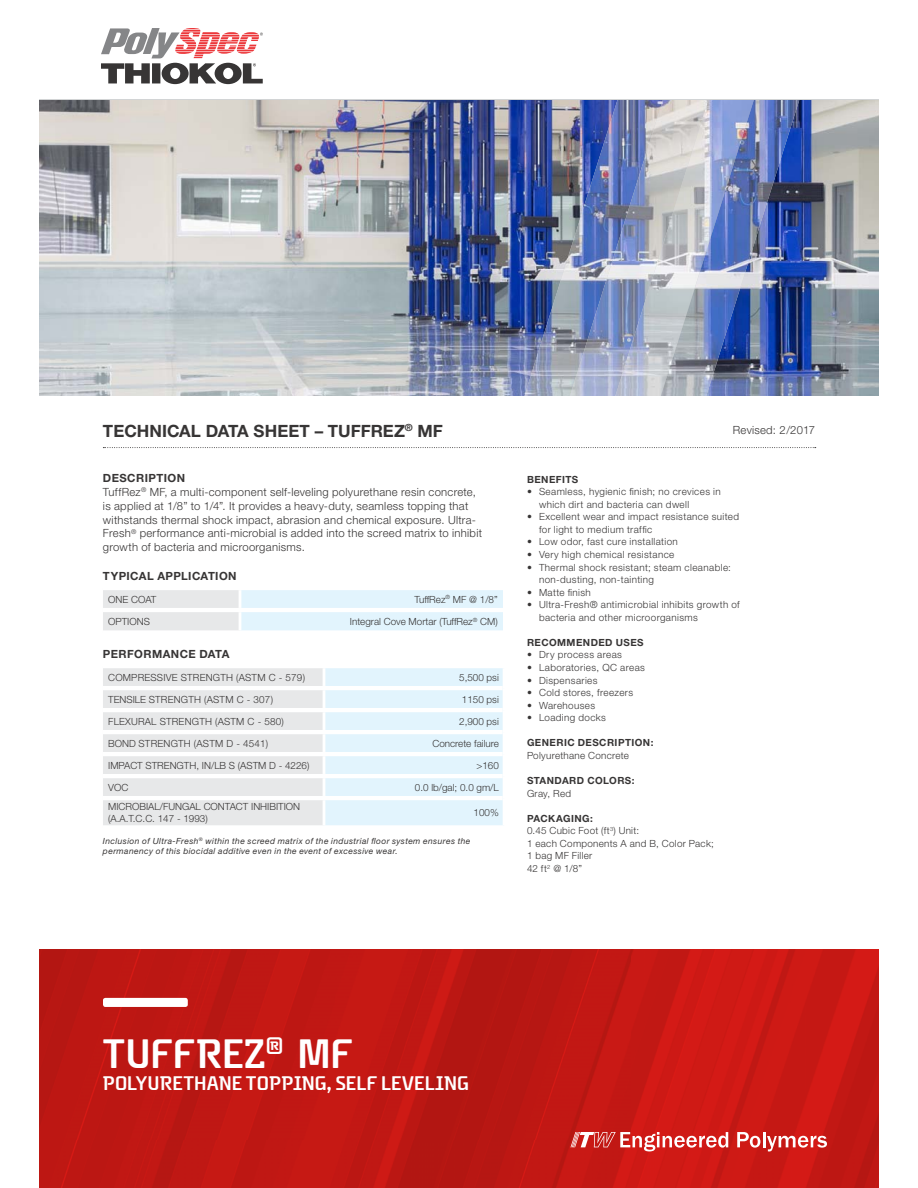
<style>
.page{position:relative;width:918px;height:1188px;background:#fff}
.page>*{position:absolute;margin:0;border:0;box-sizing:border-box;transform-origin:0 0}
.t1{font:600 42.6px "Safety";letter-spacing:.005em;color:#fff}
.t2{font:600 20.4px "Safety";letter-spacing:.01em;color:#fff}
.t3{font:700 16.95px "Helvetica Neue LT Std";color:#373535}
.t4{font:300 11.25px/13.8px "Helvetica Neue LT Std";letter-spacing:.025em;color:#373535}
.t5{font:700 11.25px "Helvetica Neue LT Std";letter-spacing:.04em;color:#373535}
.t6{font:300 9.9px/12.6px "Helvetica Neue LT Std";letter-spacing:.03em;color:#373535}
.t7{font:300 9.9px/11.9px "Helvetica Neue LT Std";color:#373535}
.t8{font:700 9.9px "Helvetica Neue LT Std";letter-spacing:.045em;color:#373535}
.t9{font:italic 8.4px/9.9px "Helvetica Neue LT Std";letter-spacing:.045em;color:#373535}
.s1{font-weight:700}
</style>
<div class="page">
<img style="left:39px;top:100px;width:840px;height:296px">
<img style="left:39px;top:950px;width:840px;height:238px">
<div style="left:103px;top:998px;width:85px;height:9px;background:#fff;border-radius:2px"></div>
<svg style="left:103px;top:447px;width:713px;height:1px"></svg>
<svg style="left:101px;top:28px;width:162px;height:56px"></svg>
<svg style="left:103px;top:590px;width:400px;height:40px"></svg>
<hr style="left:103px;top:608px;width:400px;height:4px;background:#fff">
<svg style="left:103px;top:668px;width:400px;height:157px"></svg>
<hr style="left:323px;top:800px;width:2px;height:25px;background:#fff">
<hr style="left:103px;top:686px;width:400px;height:4px;background:#fff">
<hr style="left:103px;top:708px;width:400px;height:4px;background:#fff">
<hr style="left:103px;top:730px;width:400px;height:4px;background:#fff">
<hr style="left:103px;top:752px;width:400px;height:4px;background:#fff">
<hr style="left:103px;top:774px;width:400px;height:4px;background:#fff">
<hr style="left:103px;top:796px;width:400px;height:4px;background:#fff">
<svg style="left:571px;top:1132px;width:157px;height:19px"></svg>
<svg style="left:737px;top:1132px;width:90px;height:19px"></svg>
<img style="left:524px;top:100px;width:46px;height:296px">
<img style="left:570px;top:100px;width:45px;height:296px">
<img style="left:615px;top:100px;width:46px;height:296px">
<img style="left:661px;top:100px;width:138px;height:296px">
<h3 class="t3" style="left:103px;top:425px;width:342px">TECHNICAL DATA SHEET – TUFFREZ<sup>®</sup> MF</h3>
<p class="t4" style="left:103px;top:472px;width:381px"><span class="s1">DESCRIPTION<br></span>TuffRez<sup>®</sup> MF, a multi-component self-leveling polyurethane resin concrete, is applied at 1/8” to 1/4”. It provides a heavy-duty, seamless topping that withstands thermal shock impact, abrasion and chemical exposure. Ultra-Fresh<sup>®</sup> performance anti-microbial is added into the screed matrix to inhibit growth of bacteria and microorganisms.</p>
<p class="t5" style="left:103px;top:572px;width:135px">TYPICAL APPLICATION</p>
<p class="t6" style="left:108px;top:594px;width:50px">ONE COAT</p>
<p class="t7" style="left:414px;top:594px;width:85px">TuffRez<sup>®</sup> MF @ 1/8”</p>
<p class="t7" style="left:108px;top:616px;width:43px">OPTIONS</p>
<p class="t7" style="left:350px;top:616px;width:149px">Integral Cove Mortar (TuffRez<sup>®</sup> CM)</p>
<p class="t5" style="left:103px;top:650px;width:128px">PERFORMANCE DATA</p>
<p class="t6" style="left:108px;top:672px;width:198px">COMPRESSIVE STRENGTH (ASTM C - 579)</p>
<p class="t6" style="left:459px;top:672px;width:41px">5,500 psi</p>
<p class="t6" style="left:108px;top:694px;width:166px">TENSILE STRENGTH (ASTM C - 307)</p>
<p class="t6" style="left:462px;top:694px;width:38px">1150 psi</p>
<p class="t6" style="left:108px;top:716px;width:177px">FLEXURAL STRENGTH (ASTM C - 580)</p>
<p class="t6" style="left:459px;top:716px;width:41px">2,900 psi</p>
<p class="t6" style="left:108px;top:738px;width:162px">BOND STRENGTH (ASTM D - 4541)</p>
<p class="t7" style="left:432px;top:738px;width:68px">Concrete failure</p>
<p class="t7" style="left:108px;top:760px;width:203px">IMPACT STRENGTH, IN/LB S (ASTM D - 4226)</p>
<p class="t6" style="left:476px;top:760px;width:24px">&gt;160</p>
<p class="t6" style="left:108px;top:782px;width:22px">VOC</p>
<p class="t6" style="left:415px;top:782px;width:85px">0.0 lb/gal; 0.0 gm/L</p>
<p class="t7" style="left:108px;top:802px;width:193px">MICROBIAL/FUNGAL CONTACT INHIBITION (A.A.T.C.C. 147 - 1993)</p>
<p class="t6" style="left:474px;top:807px;width:27px">100%</p>
<p class="t9" style="left:103px;top:836px;width:369px">Inclusion of Ultra-Fresh<sup>®</sup> within the screed matrix of the industrial floor system ensures the permanency of this biocidal additive even in the event of excessive wear.</p>
<p class="t4" style="left:733px;top:424px;width:84px">Revised: 2/2017</p>
<p class="t8" style="left:527px;top:476px;width:53px">BENEFITS</p>
<p class="t6" style="left:539px;top:486px;width:183px;text-indent:-12px">• Seamless, hygienic finish; no crevices in which dirt and bacteria can dwell</p>
<p class="t6" style="left:539px;top:511px;width:202px;text-indent:-12px">• Excellent wear and impact resistance suited for light to medium traffic</p>
<p class="t6" style="left:527px;top:537px;width:152px">• Low odor, fast cure installation</p>
<p class="t6" style="left:527px;top:549px;width:149px">• Very high chemical resistance</p>
<p class="t6" style="left:539px;top:562px;width:193px;text-indent:-12px">• Thermal shock resistant; steam cleanable: non-dusting, non-tainting</p>
<p class="t6" style="left:527px;top:587px;width:65px">• Matte finish</p>
<p class="t6" style="left:539px;top:599px;width:202px;text-indent:-12px">• Ultra-Fresh® antimicrobial inhibits growth of bacteria and other microorganisms</p>
<p class="t8" style="left:527px;top:639px;width:118px">RECOMMENDED USES</p>
<p class="t6" style="left:527px;top:650px;width:97px">• Dry process areas</p>
<p class="t6" style="left:527px;top:662px;width:119px">• Laboratories, QC areas</p>
<p class="t6" style="left:527px;top:675px;width:72px">• Dispensaries</p>
<p class="t6" style="left:527px;top:687px;width:108px">• Cold stores, freezers</p>
<p class="t6" style="left:527px;top:700px;width:70px">• Warehouses</p>
<p class="t6" style="left:527px;top:712px;width:80px">• Loading docks</p>
<p class="t8" style="left:527px;top:739px;width:128px">GENERIC DESCRIPTION:</p>
<p class="t6" style="left:527px;top:750px;width:104px">Polyurethane Concrete</p>
<p class="t8" style="left:527px;top:777px;width:109px">STANDARD COLORS:</p>
<p class="t6" style="left:527px;top:788px;width:46px">Gray, Red</p>
<p class="t6" style="left:527px;top:813px;width:188px"><span class="s1">PACKAGING:<br></span>0.45 Cubic Foot (ft<sup>3</sup>) Unit:<br>1 each Components A and B, Color Pack;<br>1 bag MF Filler<br>42 ft<sup>2</sup> @ 1/8”</p>
<h1 class="t1" style="left:103px;top:1039px;width:251px">TUFFREZ<sup>®</sup> MF</h1>
<h2 class="t2" style="left:103px;top:1077px;width:367px">POLYURETHANE TOPPING, SELF LEVELING</h2>
</div>
